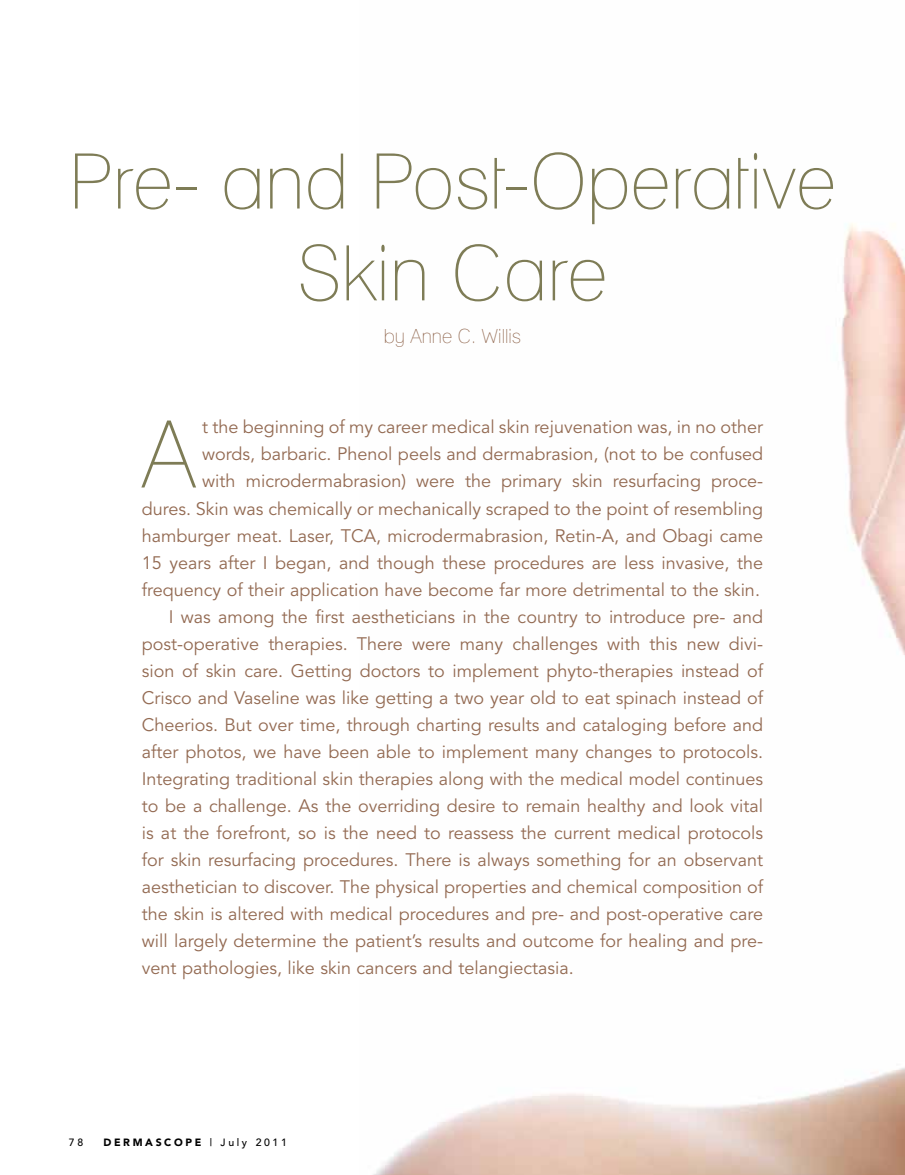
<style>
.page{position:relative;width:905px;height:1175px;background:#fff}
.page>*{position:absolute;margin:0;border:0;box-sizing:border-box;transform-origin:0 0}
.t1{font:condensed 93.15px "Lane";color:#7e7c56}
.t2{font:condensed 76.5px/91.8px "Lane";color:#7e7c56;text-align:center}
.t3{font:condensed 19.5px "Lane";color:#936a52}
.t4{font:18px "Avenir";color:#936a52}
.t5{font:900 10.5px "Avenir";letter-spacing:.25em;color:#000}
.t6{font:500 10.5px "Avenir";color:#000}
.s1{font-weight:500}
</style>
<div class="page">
<img style="left:376px;top:223px;width:528px;height:951px">
<h2 class="t2" style="left:69px;top:135px;width:769px">Pre- and Post-Operative<br>Skin Care</h2>
<p class="t3" style="left:383px;top:324px;width:139px">by Anne C. Willis</p>
<h1 class="t1" style="left:142px;top:398px;width:55px">A</h1>
<p class="t4" style="left:202px;top:417px;width:562px">t the beginning of my career medical skin rejuvenation was, in no other</p>
<p class="t4" style="left:202px;top:444px;width:562px">words, barbaric. Phenol peels and dermabrasion, (not to be confused</p>
<p class="t4" style="left:202px;top:471px;width:562px">with microdermabrasion) were the primary skin resurfacing proce-</p>
<p class="t4" style="left:142px;top:498px;width:623px">dures. Skin was chemically or mechanically scraped to the point of resembling</p>
<p class="t4" style="left:142px;top:525px;width:623px">hamburger meat. Laser, TCA, microdermabrasion, Retin-A, and Obagi came</p>
<p class="t4" style="left:142px;top:552px;width:623px">15 years after I began, and though these procedures are less invasive, the</p>
<p class="t4" style="left:142px;top:579px;width:619px">frequency of their application have become far more detrimental to the skin.</p>
<p class="t4" style="left:169px;top:606px;width:595px">I was among the first aestheticians in the country to introduce pre- and</p>
<p class="t4" style="left:142px;top:633px;width:623px">post-operative therapies. There were many challenges with this new divi-</p>
<p class="t4" style="left:142px;top:660px;width:622px">sion of skin care. Getting doctors to implement phyto-therapies instead of</p>
<p class="t4" style="left:142px;top:687px;width:623px">Crisco and Vaseline was like getting a two year old to eat spinach instead of</p>
<p class="t4" style="left:142px;top:714px;width:622px">Cheerios. But over time, through charting results and cataloging before and</p>
<p class="t4" style="left:142px;top:741px;width:622px">after photos, we have been able to implement many changes to protocols.</p>
<p class="t4" style="left:142px;top:768px;width:622px">Integrating traditional skin therapies along with the medical model continues</p>
<p class="t4" style="left:142px;top:795px;width:623px">to be a challenge. As the overriding desire to remain healthy and look vital</p>
<p class="t4" style="left:142px;top:822px;width:623px">is at the forefront, so is the need to reassess the current medical protocols</p>
<p class="t4" style="left:142px;top:849px;width:622px">for skin resurfacing procedures. There is always something for an observant</p>
<p class="t4" style="left:142px;top:876px;width:622px">aesthetician to discover. The physical properties and chemical composition of</p>
<p class="t4" style="left:142px;top:903px;width:623px">the skin is altered with medical procedures and pre- and post-operative care</p>
<p class="t4" style="left:142px;top:930px;width:622px">will largely determine the patient’s results and outcome for healing and pre-</p>
<p class="t4" style="left:142px;top:957px;width:433px">vent pathologies, like skin cancers and telangiectasia.</p>
<p class="t6" style="left:69px;top:1136px;width:16px">78</p>
<p class="t5" style="left:103px;top:1136px;width:185px">DERMASCOPE <span class="s1">| July 2011</span></p>
</div>
